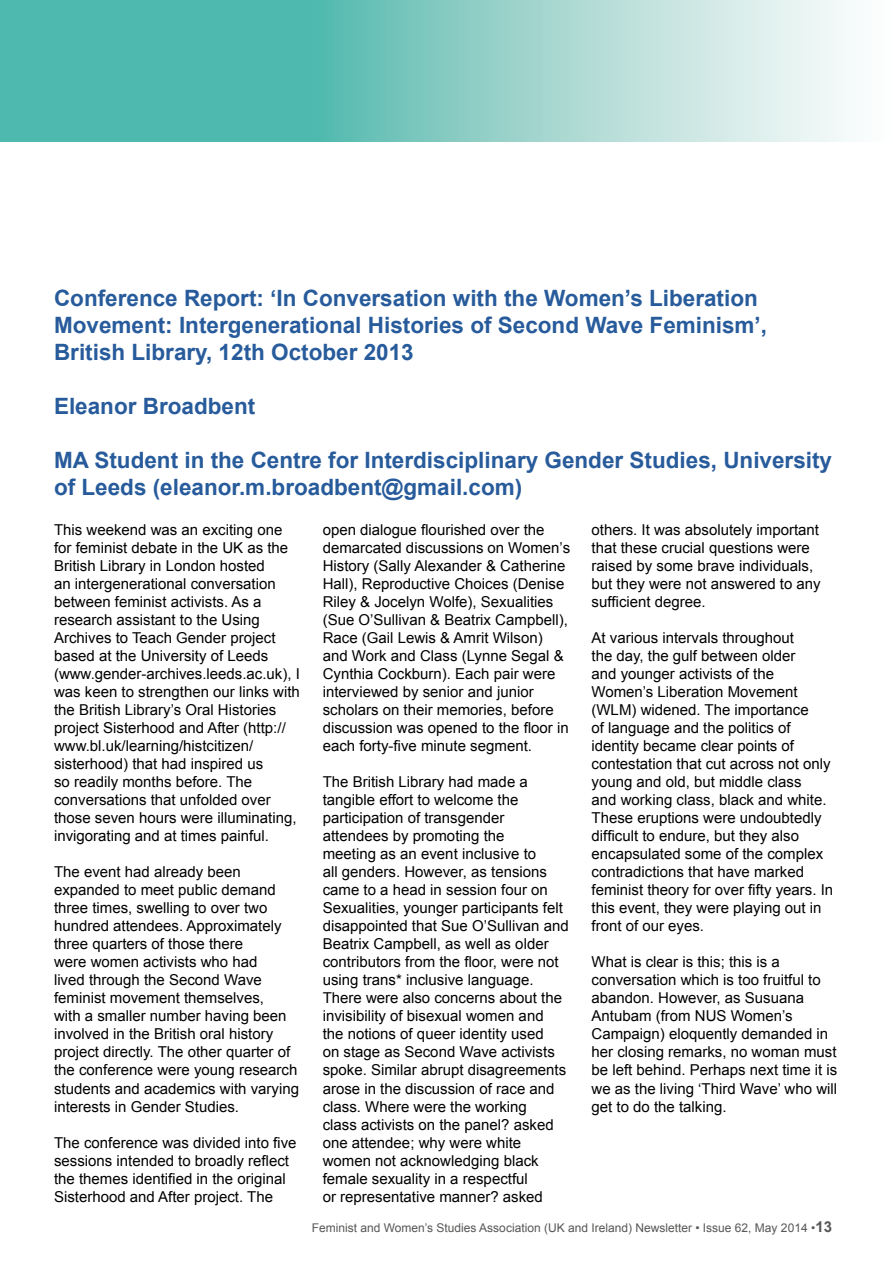
<style>
.page{position:relative;width:893px;height:1263px;background:#fff}
.page>*{position:absolute;margin:0;border:0;box-sizing:border-box;transform-origin:0 0}
.t1{font:700 22.5px/27px "Arial";color:#275b9b}
.t2{font:15px/18px "Arial";color:#000}
.t3{font:12px "Arial";color:#575756}
.s1{font-weight:700;font-size:15px}
</style>
<div class="page">
<div style="left:0;top:0;width:323px;height:142px;background:#4ebaaf"></div>
<div style="left:316px;top:0;width:577px;height:142px;background:linear-gradient(to right,#5dbaaf,#fff)"></div>
<h1 class="t1" style="left:54px;top:285px;width:715px">Conference Report: ‘In Conversation with the Women’s Liberation<br>Movement: Intergenerational Histories of Second Wave Feminism’,<br>British Library, 12th October 2013</h1>
<h1 class="t1" style="left:54px;top:393px;width:203px">Eleanor Broadbent</h1>
<h1 class="t1" style="left:54px;top:447px;width:780px">MA Student in the Centre for Interdisciplinary Gender Studies, University of Leeds (eleanor.m.broadbent@gmail.com)</h1>
<p class="t2" style="left:54px;top:521px;width:247px">This weekend was an exciting one for feminist debate in the UK as the British Library in London hosted<br>an intergenerational conversation between feminist activists. As a research assistant to the Using Archives to Teach Gender project based at the University of Leeds (www.gender-archives.leeds.ac.uk), I was keen to strengthen our links with the British Library’s Oral Histories project Sisterhood and After (http:// www.bl.uk/learning/histcitizen/ sisterhood) that had inspired us<br>so readily months before. The conversations that unfolded over those seven hours were illuminating, invigorating and at times painful.</p>
<p class="t2" style="left:54px;top:863px;width:247px">The event had already been expanded to meet public demand three times, swelling to over two hundred attendees. Approximately three quarters of those there<br>were women activists who had<br>lived through the Second Wave feminist movement themselves,<br>with a smaller number having been involved in the British oral history project directly. The other quarter of the conference were young research students and academics with varying interests in Gender Studies.</p>
<p class="t2" style="left:54px;top:1133px;width:244px">The conference was divided into five sessions intended to broadly reflect the themes identified in the original Sisterhood and After project. The</p>
<p class="t2" style="left:323px;top:521px;width:249px">open dialogue flourished over the demarcated discussions on Women’s History (Sally Alexander &amp; Catherine Hall), Reproductive Choices (Denise Riley &amp; Jocelyn Wolfe), Sexualities (Sue O’Sullivan &amp; Beatrix Campbell), Race (Gail Lewis &amp; Amrit Wilson) and Work and Class (Lynne Segal &amp; Cynthia Cockburn). Each pair were interviewed by senior and junior scholars on their memories, before discussion was opened to the floor in each forty-five minute segment.</p>
<p class="t2" style="left:323px;top:773px;width:247px">The British Library had made a tangible effort to welcome the participation of transgender attendees by promoting the<br>meeting as an event inclusive to<br>all genders. However, as tensions came to a head in session four on Sexualities, younger participants felt disappointed that Sue O’Sullivan and Beatrix Campbell, as well as older contributors from the floor, were not using trans* inclusive language.<br>There were also concerns about the invisibility of bisexual women and<br>the notions of queer identity used<br>on stage as Second Wave activists spoke. Similar abrupt disagreements arose in the discussion of race and class. Where were the working<br>class activists on the panel? asked one attendee; why were white women not acknowledging black female sexuality in a respectful<br>or representative manner? asked</p>
<p class="t2" style="left:591px;top:521px;width:231px">others. It was absolutely important that these crucial questions were raised by some brave individuals, but they were not answered to any sufficient degree.</p>
<p class="t2" style="left:591px;top:629px;width:243px">At various intervals throughout<br>the day, the gulf between older<br>and younger activists of the<br>Women’s Liberation Movement (WLM) widened. The importance<br>of language and the politics of identity became clear points of contestation that cut across not only young and old, but middle class<br>and working class, black and white.<br>These eruptions were undoubtedly difficult to endure, but they also encapsulated some of the complex contradictions that have marked feminist theory for over fifty years. In this event, they were playing out in front of our eyes.</p>
<p class="t2" style="left:591px;top:953px;width:247px">What is clear is this; this is a conversation which is too fruitful to abandon. However, as Susuana<br>Antubam (from NUS Women’s<br>Campaign) eloquently demanded in her closing remarks, no woman must be left behind. Perhaps next time it is we as the living ‘Third Wave’ who will get to do the talking.</p>
<p class="t3" style="left:312px;top:1220px;width:522px">Feminist and Women’s Studies Association (UK and Ireland) Newsletter • Issue 62, May 2014 •<span class="s1">13</span></p>
</div>
